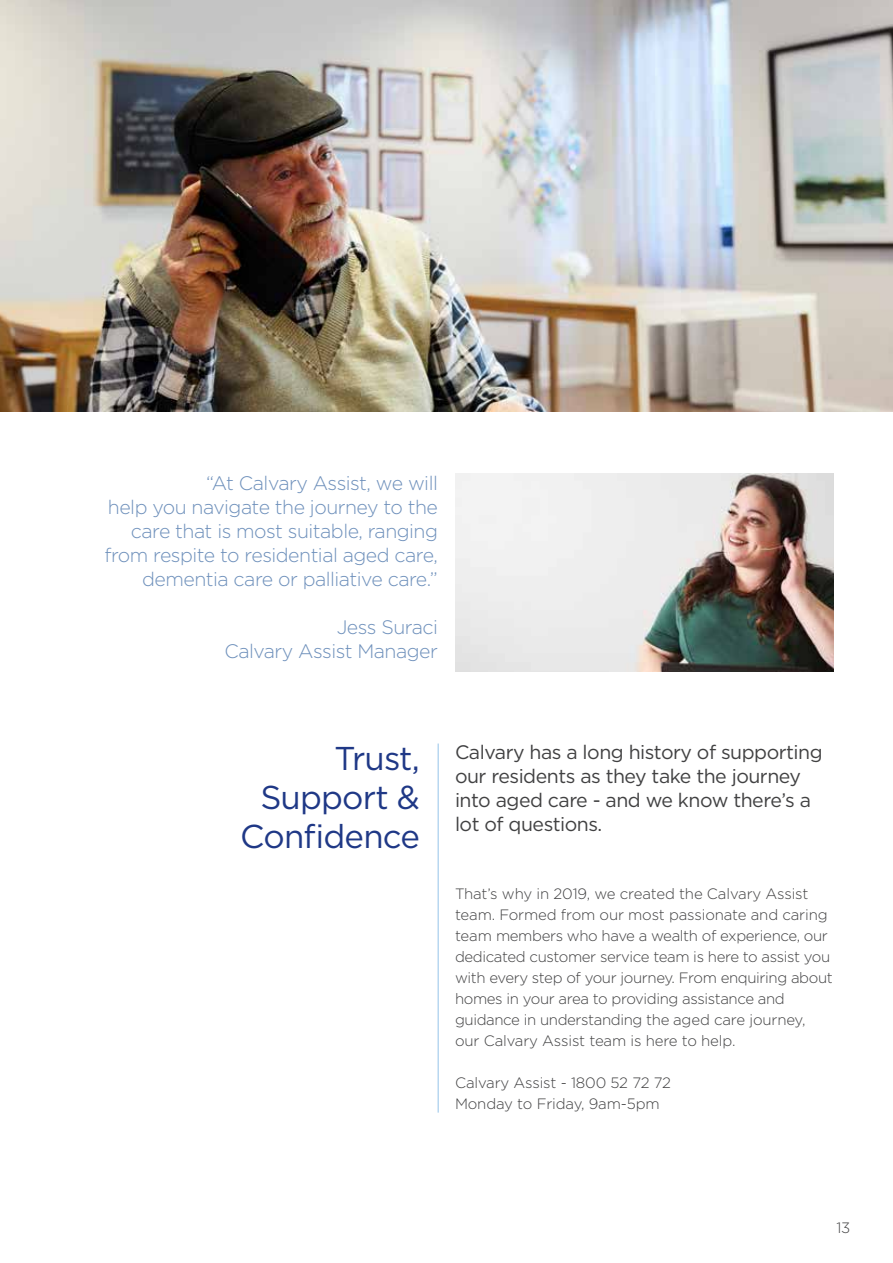
<style>
.page{position:relative;width:893px;height:1263px;background:#fff}
.page>*{position:absolute;margin:0;border:0;box-sizing:border-box;transform-origin:0 0}
.t1{font:33px/39px "Gotham";letter-spacing:-.025em;color:#1f3886;text-align:right}
.t2{font:300 19.5px/24px "Gotham";letter-spacing:-.025em;color:#6e90bb;text-align:right}
.t3{font:19.5px/24px "Gotham";letter-spacing:-.025em;color:#414142}
.t4{font:300 15px/21px "Gotham";letter-spacing:-.025em;color:#414142}
</style>
<div class="page">
<img style="left:0;top:0;width:893px;height:412px">
<hr style="left:438px;top:743px;width:1px;height:369px;background:#95c3e9">
<img style="left:455px;top:474px;width:378px;height:198px">
<h2 class="t2" style="left:105px;top:470px;width:335px">“At Calvary Assist, we will<br>help you navigate the journey to the care that is most suitable, ranging from respite to residential aged care, dementia care or palliative care.”</h2>
<h2 class="t2" style="left:224px;top:614px;width:215px">Jess Suraci<br>Calvary Assist Manager</h2>
<h1 class="t1" style="left:240px;top:738px;width:181px">Trust,<br>Support &amp;<br>Confidence</h1>
<h2 class="t3" style="left:455px;top:740px;width:369px">Calvary has a long history of supporting our residents as they take the journey into aged care - and we know there’s a lot of questions.</h2>
<p class="t4" style="left:455px;top:882px;width:379px">That’s why in 2019, we created the Calvary Assist team. Formed from our most passionate and caring team members who have a wealth of experience, our dedicated customer service team is here to assist you with every step of your journey. From enquiring about homes in your area to providing assistance and guidance in understanding the aged care journey, our Calvary Assist team is here to help.</p>
<p class="t4" style="left:455px;top:1071px;width:218px">Calvary Assist - 1800 52 72 72<br>Monday to Friday, 9am-5pm</p>
<p class="t4" style="left:836px;top:1217px;width:16px">13</p>
</div>
